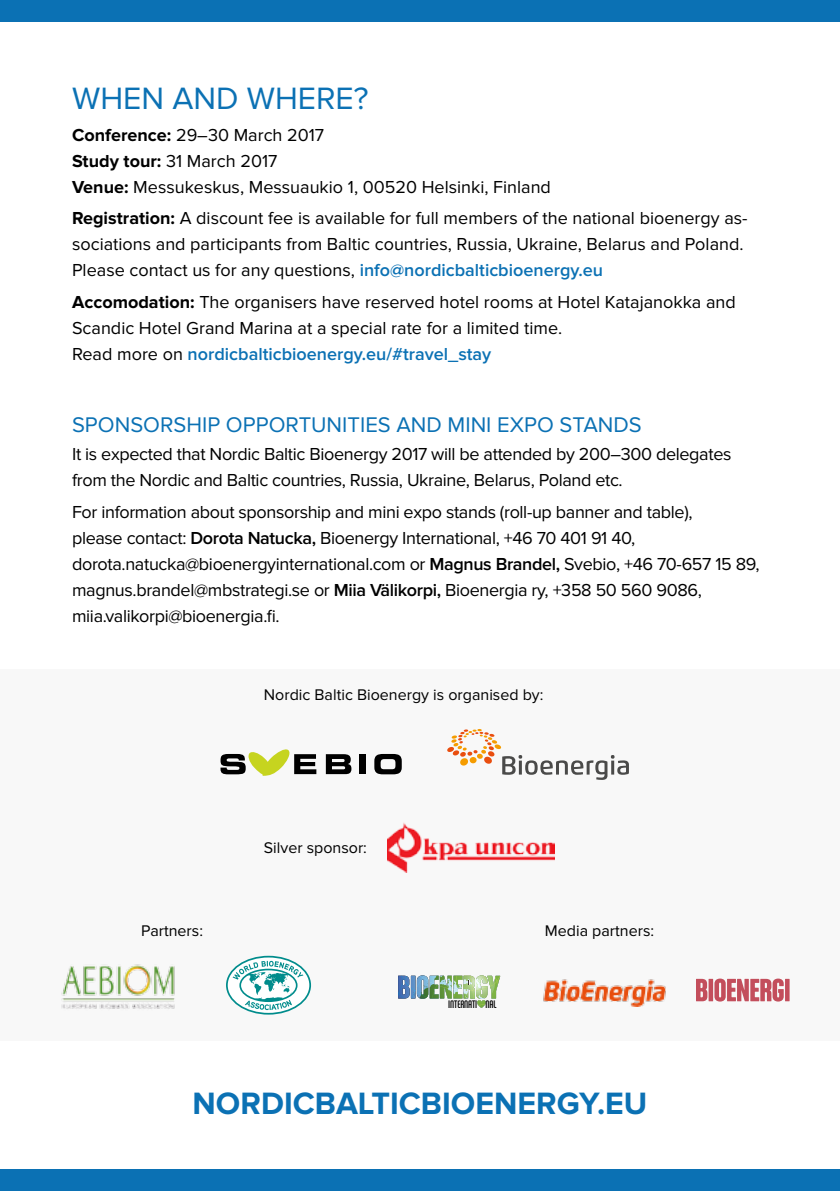
<style>
.page{position:relative;width:840px;height:1191px;background:#fff}
.page>*{position:absolute;margin:0;border:0;box-sizing:border-box;transform-origin:0 0}
.t1{font:700 32px "Proxima Nova";color:#0b71b4}
.t2{font:32px "Proxima Nova";color:#0b71b4}
.t3{font:22px "Proxima Nova";color:#0b71b4}
.t4{font:18px/26px "Proxima Nova";color:#000}
.t5{font:18px/26px "Proxima Nova";letter-spacing:-.02em;color:#000}
.t6{font:16px "Proxima Nova";color:#000}
.t7{font:11.6px "Chalet Comprime Cologne Seventy";letter-spacing:-.01em;color:#000}
.s1{font-weight:700}
.s2{font-weight:600;color:#0b71b4}
.s3{font-weight:600}
</style>
<div class="page">
<div style="left:0;top:669px;width:839px;height:371px;background:#f8f8f8"></div>
<div style="left:0;top:0;width:839px;height:21px;background:#0b71b4"></div>
<div style="left:0;top:1169px;width:839px;height:22px;background:#0b71b4"></div>
<svg style="left:325px;top:754px;width:26px;height:20px"></svg>
<div style="left:359px;top:754px;width:7px;height:20px;background:#000"></div>
<svg style="left:374px;top:754px;width:27px;height:20px"></svg>
<svg style="left:220px;top:749px;width:96px;height:27px"></svg>
<svg style="left:447px;top:729px;width:181px;height:51px"></svg>
<img style="left:398px;top:975px;width:102px;height:33px">
<svg style="left:226px;top:955px;width:85px;height:59px"></svg>
<svg style="left:696px;top:978px;width:11px;height:23px"></svg>
<svg style="left:708px;top:978px;width:4px;height:23px"></svg>
<div style="left:784px;top:978px;width:5px;height:23px;background:#c34e5c"></div>
<svg style="left:714px;top:978px;width:69px;height:23px"></svg>
<img style="left:61px;top:964px;width:114px;height:45px">
<img style="left:387px;top:822px;width:167px;height:50px">
<img style="left:543px;top:979px;width:123px;height:27px">
<h1 class="t2" style="left:72px;top:80px;width:298px">WHEN AND WHERE?</h1>
<p class="t4" style="left:72px;top:122px;width:480px"><span class="s1">Conference:</span> 29–30 March 2017<br><span class="s1">Study tour:</span> 31 March 2017<br><span class="s1">Venue:</span> Messukeskus, Messuaukio 1, 00520 Helsinki, Finland</p>
<p class="t4" style="left:72px;top:206px;width:676px"><span class="s1">Registration:</span> A discount fee is available for full members of the national bioenergy as&shy;sociations and participants from Baltic countries, Russia, Ukraine, Belarus and Poland.<br>Please contact us for any questions, <span class="s2">info@nordicbalticbioenergy.eu</span></p>
<p class="t4" style="left:72px;top:289px;width:665px"><span class="s1">Accomodation:</span> The organisers have reserved hotel rooms at Hotel Katajanokka and<br>Scandic Hotel Grand Marina at a special rate for a limited time.<br>Read more on <span class="s2">nordicbalticbioenergy.eu/#travel_stay</span></p>
<p class="t3" style="left:72px;top:411px;width:571px">SPONSORSHIP OPPORTUNITIES AND MINI EXPO STANDS</p>
<p class="t5" style="left:72px;top:441px;width:660px">It is expected that Nordic Baltic Bioenergy 2017 will be attended by 200–300 delegates from the Nordic and Baltic countries, Russia, Ukraine, Belarus, Poland etc.</p>
<p class="t5" style="left:72px;top:499px;width:688px">For information about sponsorship and mini expo stands (roll-up banner and table),<br>please contact: <span class="s3">Dorota Natucka,</span> Bioenergy International, +46 70 401 91 40, dorota.natucka@bioenergyinternational.com or <span class="s3">Magnus Brandel,</span> Svebio, +46 70-657 15 89, magnus.brandel@mbstrategi.se or <span class="s3">Miia Välikorpi,</span> Bioenergia ry, +358 50 560 9086, miia.valikorpi@bioenergia.fi.</p>
<p class="t6" style="left:264px;top:685px;width:281px">Nordic Baltic Bioenergy is organised by:</p>
<p class="t6" style="left:264px;top:838px;width:104px">Silver sponsor:</p>
<p class="t6" style="left:141px;top:921px;width:63px">Partners:</p>
<p class="t6" style="left:544px;top:921px;width:111px">Media partners:</p>
<p class="t7" style="left:448px;top:997px;width:49px">INTERNATI NAL</p>
<h1 class="t1" style="left:192px;top:1084px;width:456px">NORDICBALTICBIOENERGY.EU</h1>
</div>
